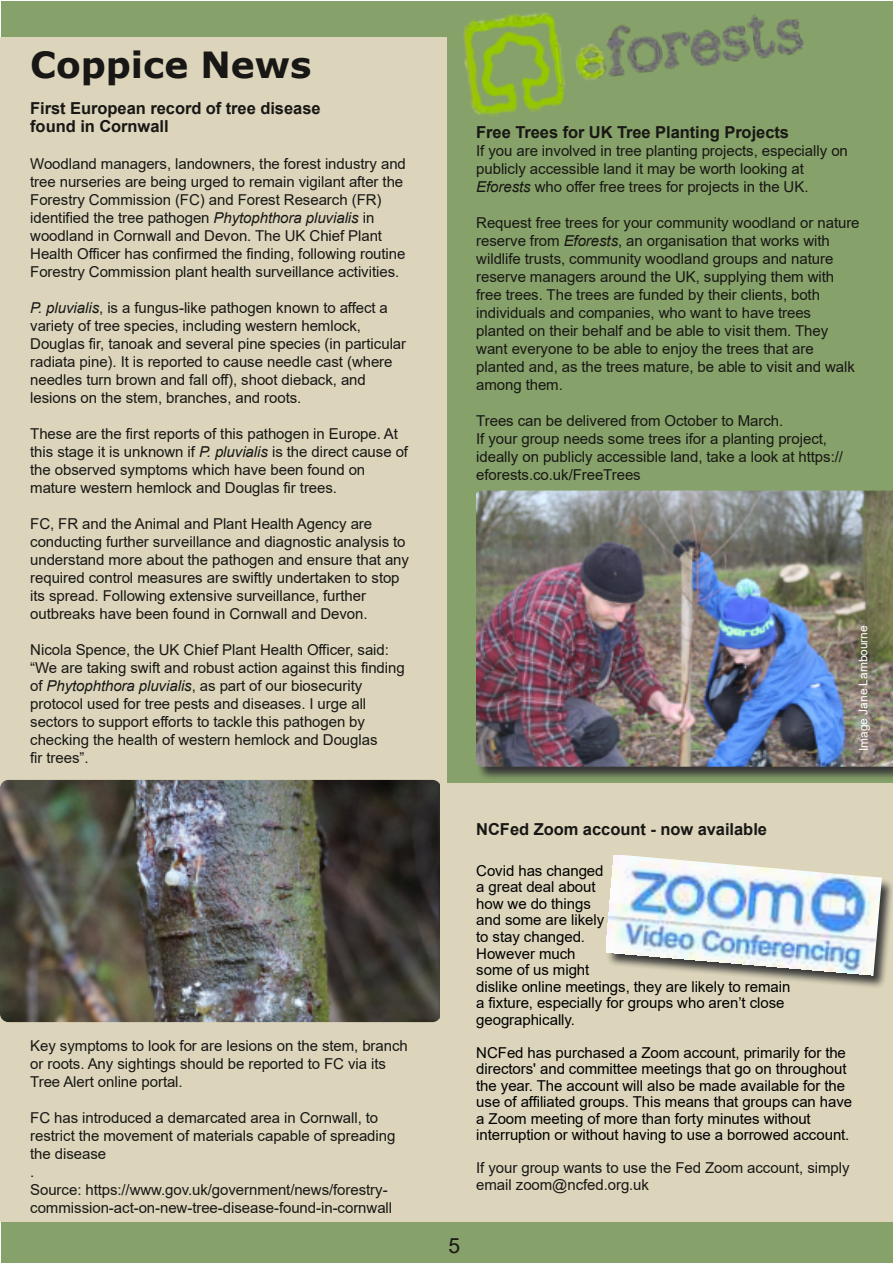
<style>
.page{position:relative;width:893px;height:1263px;background:#fff}
.page>*{position:absolute;margin:0;border:0;box-sizing:border-box;transform-origin:0 0}
.t1{font:700 36px "Verdana";color:#181715}
.t2{font:21px "Arial";color:#181715}
.t3{font:700 16.5px/18px "Arial";color:#181715}
.t4{font:15px/18px "Arial";letter-spacing:-.005em;color:#181715}
.t5{font:15px/16.5px "Arial";letter-spacing:-.005em;color:#000}
.t6{font:12px "Arial";letter-spacing:-.01em;color:#fff}
.s1{font-style:italic}
</style>
<div class="page">
<div style="left:1px;top:1222px;width:891px;height:41px;background:#86a169"></div>
<div style="left:1px;top:1px;width:891px;height:38px;background:#86a169"></div>
<div style="left:0;top:37px;width:893px;height:1185px;background:#dcd5bb"></div>
<div style="left:447px;top:22px;width:446px;height:761px;background:#86a169"></div>
<img style="left:464px;top:13px;width:340px;height:104px">
<svg style="left:735px;top:880px;width:157px;height:107px"></svg>
<img style="left:606px;top:855px;width:276px;height:120px">
<img style="left:0;top:780px;width:440px;height:242px;border-radius:9px">
<svg style="left:479px;top:767px;width:414px;height:12px;background:#57624b"></svg>
<img style="left:476px;top:491px;width:417px;height:276px">
<h1 class="t1" style="left:30px;top:41px;width:283px">Coppice News</h1>
<p class="t3" style="left:30px;top:99px;width:292px">First European record of tree disease found in Cornwall</p>
<p class="t4" style="left:30px;top:155px;width:377px">Woodland managers, landowners, the forest industry and tree nurseries are being urged to remain vigilant after the Forestry Commission (FC) and Forest Research (FR) identified the tree pathogen <span class="s1">Phytophthora pluvialis</span> in woodland in Cornwall and Devon. The UK Chief Plant Health Officer has confirmed the finding, following routine Forestry Commission plant health surveillance activities.</p>
<p class="t4" style="left:30px;top:299px;width:377px"><span class="s1">P. pluvialis</span>, is a fungus-like pathogen known to affect a variety of tree species, including western hemlock, Douglas fir, tanoak and several pine species (in particular radiata pine). It is reported to cause needle cast (where needles turn brown and fall off), shoot dieback, and lesions on the stem, branches, and roots.</p>
<p class="t4" style="left:30px;top:425px;width:379px">These are the first reports of this pathogen in Europe. At this stage it is unknown if <span class="s1">P. pluvialis</span> is the direct cause of the observed symptoms which have been found on mature western hemlock and Douglas fir trees.</p>
<p class="t4" style="left:30px;top:515px;width:380px">FC, FR and the Animal and Plant Health Agency are conducting further surveillance and diagnostic analysis to understand more about the pathogen and ensure that any required control measures are swiftly undertaken to stop its spread. Following extensive surveillance, further outbreaks have been found in Cornwall and Devon.</p>
<p class="t4" style="left:30px;top:641px;width:376px">Nicola Spence, the UK Chief Plant Health Officer, said: “We are taking swift and robust action against this finding of <span class="s1">Phytophthora pluvialis</span>, as part of our biosecurity protocol used for tree pests and diseases. I urge all sectors to support efforts to tackle this pathogen by checking the health of western hemlock and Douglas<br>fir trees”.</p>
<p class="t4" style="left:30px;top:1037px;width:379px">Key symptoms to look for are lesions on the stem, branch or roots. Any sightings should be reported to FC via its<br>Tree Alert online portal.</p>
<p class="t4" style="left:30px;top:1109px;width:367px">FC has introduced a demarcated area in Cornwall, to restrict the movement of materials capable of spreading the disease<br>.<br>Source: https://www.gov.uk/government/news/forestry&shy;commission-act-on-new-tree-disease-found-in-cornwall</p>
<p class="t3" style="left:476px;top:123px;width:314px">Free Trees for UK Tree Planting Projects</p>
<p class="t4" style="left:476px;top:142px;width:373px">If you are involved in tree planting projects, especially on publicly accessible land it may be worth looking at<br><span class="s1">Eforests</span> who offer free trees for projects in the UK.</p>
<p class="t4" style="left:476px;top:214px;width:385px">Request free trees for your community woodland or nature reserve from <span class="s1">Eforests</span>, an organisation that works with wildlife trusts, community woodland groups and nature reserve managers around the UK, supplying them with free trees. The trees are funded by their clients, both individuals and companies, who want to have trees planted on their behalf and be able to visit them. They want everyone to be able to enjoy the trees that are planted and, as the trees mature, be able to visit and walk among them.</p>
<p class="t4" style="left:476px;top:412px;width:368px">Trees can be delivered from October to March.<br>If your group needs some trees ifor a planting project, ideally on publicly accessible land, take a look at https:// eforests.co.uk/FreeTrees</p>
<p class="t6" style="left:857px;top:751px;width:127px;rotate:-90deg">mI age Jane Lambourne</p>
<p class="t3" style="left:476px;top:820px;width:292px">NCFed Zoom account - now available</p>
<p class="t5" style="left:476px;top:862px;width:316px">Covid has changed<br>a great deal about<br>how we do things<br>and some are likely<br>to stay changed.<br>However much<br>some of us might<br>dislike online meetings, they are likely to remain a fixture, especially for groups who aren’t close geographically.</p>
<p class="t5" style="left:476px;top:1044px;width:377px">NCFed has purchased a Zoom account, primarily for the directors' and committee meetings that go on throughout the year. The account will also be made available for the use of affiliated groups. This means that groups can have a Zoom meeting of more than forty minutes without interruption or without having to use a borrowed account.</p>
<p class="t4" style="left:476px;top:1159px;width:375px;line-height:16.5px">If your group wants to use the Fed Zoom account, simply email zoom@ncfed.org.uk</p>
<h2 class="t2" style="left:448px;top:1233px;width:13px">5</h2>
</div>
